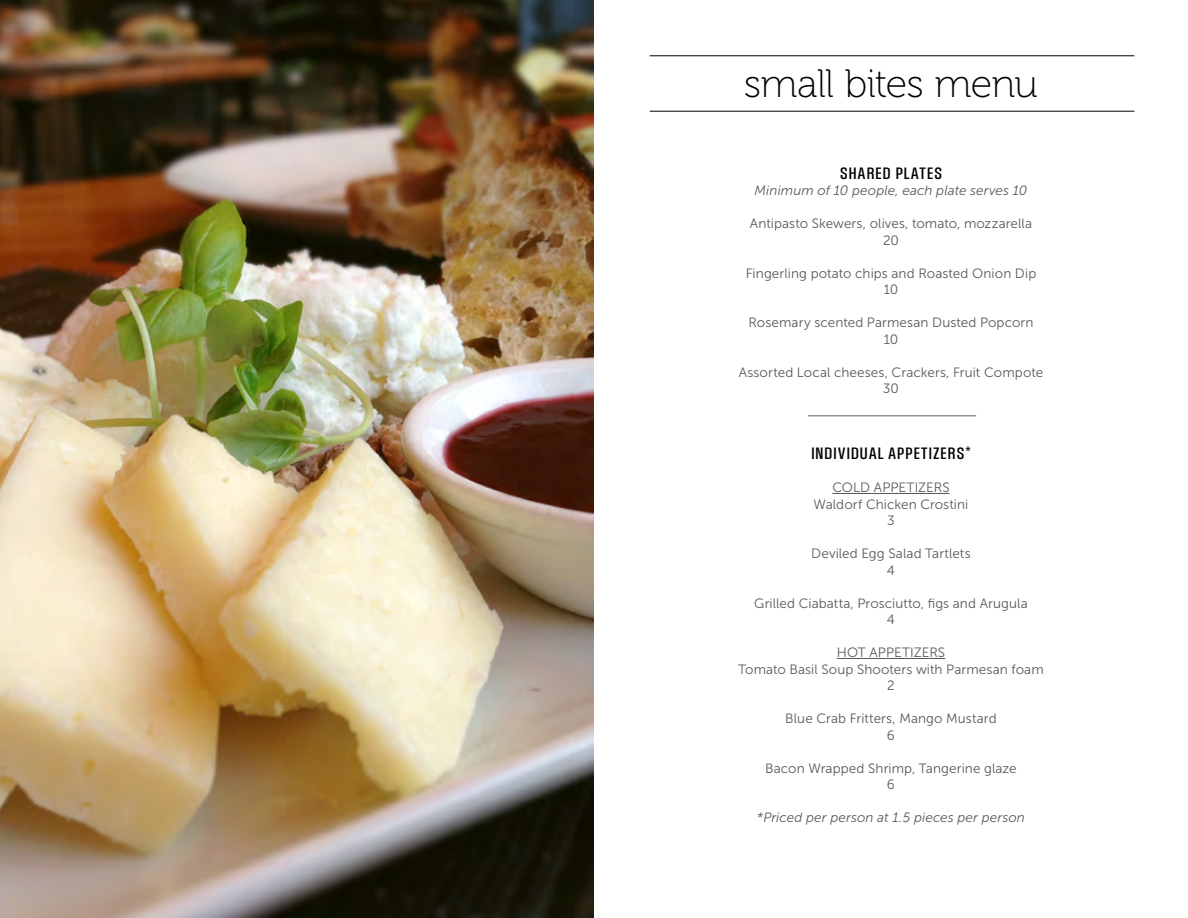
<style>
.page{position:relative;width:1188px;height:918px;background:#fff}
.page>*{position:absolute;margin:0;border:0;box-sizing:border-box;transform-origin:0 0}
.t1{font:39.6px "Museo 100";letter-spacing:-.015em;color:#000}
.t2{font:15px "Threepoints North";letter-spacing:.04em;color:#000}
.t3{font:13.5px/16.5px "Museo Sans 300";letter-spacing:.005em;color:#58595b;text-align:center}
.t4{font:italic 13.5px "Museo Sans 300";letter-spacing:.01em;color:#58595b}
</style>
<div class="page">
<hr style="left:832px;top:493px;width:118px;height:1px;background:#58595b">
<hr style="left:837px;top:658px;width:108px;height:1px;background:#58595b">
<hr style="left:808px;top:416px;width:168px;height:1px;background:#58595b">
<hr style="left:650px;top:55px;width:484px;height:1px;background:#000">
<hr style="left:650px;top:111px;width:484px;height:1px;background:#000">
<img style="left:0;top:0;width:594px;height:918px">
<h1 class="t1" style="left:744px;top:63px;width:295px">small bites menu</h1>
<p class="t2" style="left:840px;top:164px;width:95px">SHARED PLATES</p>
<p class="t4" style="left:755px;top:183px;width:274px">Minimum of 10 people, each plate serves 10</p>
<p class="t3" style="left:750px;top:215px;width:284px">Antipasto Skewers, olives, tomato, mozzarella<br>20</p>
<p class="t3" style="left:746px;top:265px;width:292px">Fingerling potato chips and Roasted Onion Dip<br>10</p>
<p class="t3" style="left:749px;top:314px;width:286px">Rosemary scented Parmesan Dusted Popcorn<br>10</p>
<p class="t3" style="left:739px;top:364px;width:306px">Assorted Local cheeses, Crackers, Fruit Compote<br>30</p>
<p class="t2" style="left:811px;top:444px;width:162px">INDIVIDUAL APPETIZERS*</p>
<p class="t3" style="left:814px;top:479px;width:156px">COLD APPETIZERS<br>Waldorf Chicken Crostini<br>3</p>
<p class="t3" style="left:811px;top:545px;width:161px">Deviled Egg Salad Tartlets<br>4</p>
<p class="t3" style="left:754px;top:595px;width:275px">Grilled Ciabatta, Prosciutto, figs and Arugula<br>4</p>
<p class="t3" style="left:738px;top:644px;width:307px">HOT APPETIZERS<br>Tomato Basil Soup Shooters with Parmesan foam<br>2</p>
<p class="t3" style="left:785px;top:710px;width:213px">Blue Crab Fritters, Mango Mustard<br>6</p>
<p class="t3" style="left:765px;top:760px;width:253px">Bacon Wrapped Shrimp, Tangerine glaze<br>6</p>
<p class="t4" style="left:757px;top:810px;width:270px">*Priced per person at 1.5 pieces per person</p>
</div>
